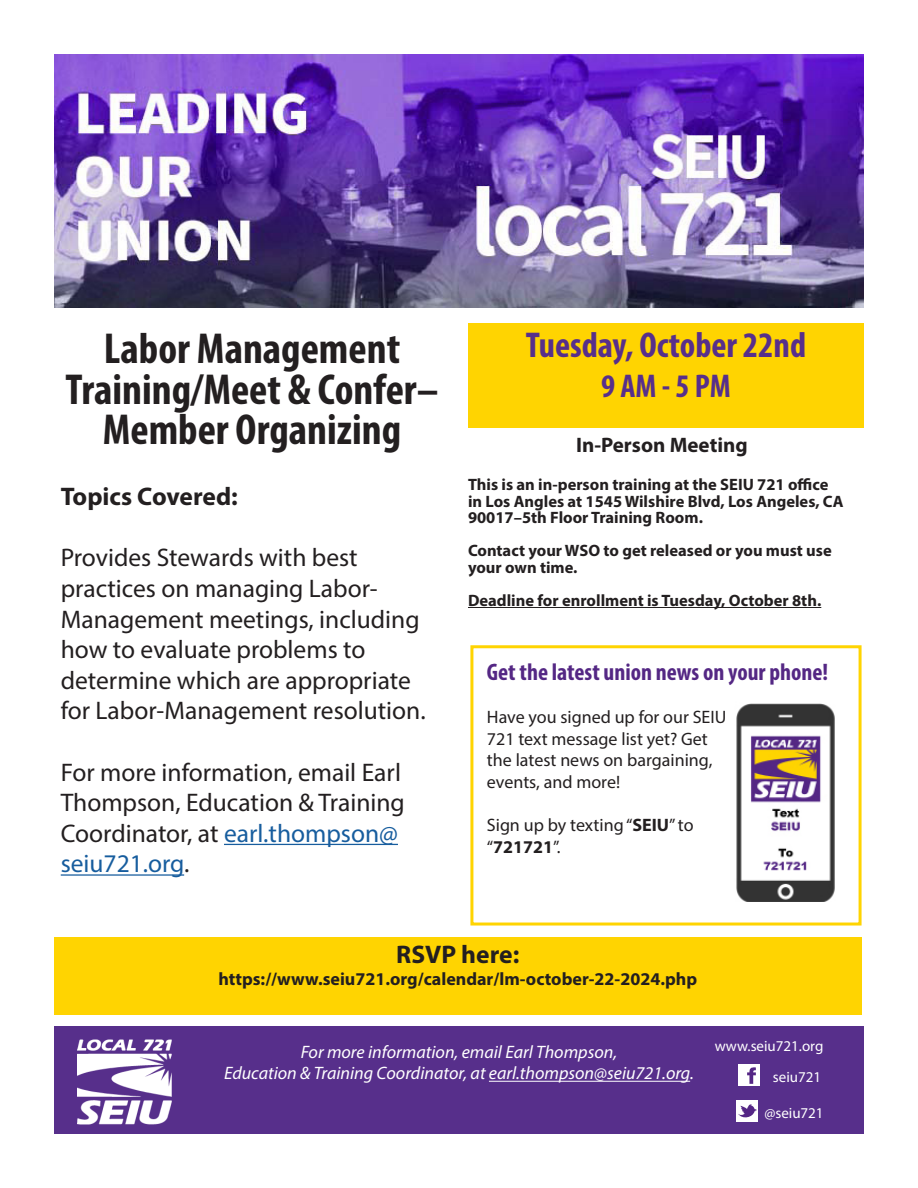
<style>
.page{position:relative;width:918px;height:1188px;background:#fff}
.page>*{position:absolute;margin:0;border:0;box-sizing:border-box;transform-origin:0 0}
.t1{font:700 condensed 43.5px/40.5px "Myriad Pro";color:#231f20;text-align:center}
.t2{font:700 condensed 36px "Myriad Pro";color:#572f8b}
.t3{font:700 condensed 33px "Myriad Pro";color:#572f8b}
.t4{font:25.5px/30.6px "Myriad Pro";color:#231f20}
.t5{font:700 25.5px "Myriad Pro";color:#231f20}
.t6{font:700 condensed 24px "Myriad Pro";color:#542784}
.t7{font:700 21px "Myriad Pro";color:#231f20}
.t8{font:18px/21.6px "Myriad Pro";color:#231f20}
.t9{font:italic 18px "Myriad Pro";color:#fff}
.t10{font:700 18px "Myriad Pro";color:#231f20}
.t11{font:700 16.5px/16.5px "Myriad Pro";color:#231f20}
.t12{font:15px "Myriad Pro";color:#fff}
.s1{color:#175d9e}
.s2{font-weight:700}
</style>
<div class="page">
<hr style="left:224px;top:844px;width:174px;height:1px;background:#175d9e">
<hr style="left:61px;top:874px;width:123px;height:2px;background:#175d9e">
<img style="left:54px;top:54px;width:810px;height:253px">
<div style="left:54px;top:1026px;width:810px;height:108px;background:#572f8b"></div>
<div style="left:738px;top:1064px;width:21px;height:22px;background:#fff"></div>
<svg style="left:747px;top:1067px;width:9px;height:17px"></svg>
<div style="left:737px;top:1100px;width:21px;height:22px;background:#fff"></div>
<svg style="left:738px;top:1104px;width:19px;height:14px"></svg>
<hr style="left:489px;top:1081px;width:201px;height:1px;background:#fff">
<img style="left:78px;top:1039px;width:93px;height:85px">
<hr style="left:468px;top:607px;width:353px;height:1px;background:#231f20">
<div style="left:468px;top:324px;width:396px;height:104px;background:#ffd401"></div>
<div style="left:470px;top:645px;width:392px;height:281px;border:3px solid #ffd401"></div>
<img style="left:736px;top:703px;width:99px;height:199px">
<div style="left:54px;top:937px;width:808px;height:78px;background:#ffd401"></div>
<p class="t1" style="left:66px;top:327px;width:374px">Labor Management<br>Training/Meet &amp; Confer–<br>Member Organizing</p>
<p class="t5" style="left:61px;top:480px;width:179px">Topics Covered:</p>
<p class="t4" style="left:61px;top:542px;width:366px">Provides Stewards with best practices on managing Labor-<br>Management meetings, including how to evaluate problems to determine which are appropriate for Labor-Management resolution.</p>
<p class="t4" style="left:61px;top:756px;width:346px">For more information, email Earl<br>Thompson, Education &amp; Training<br>Coordinator, at <span class="s1">earl.thompson@ seiu721.org</span>.</p>
<p class="t2" style="left:526px;top:323px;width:282px">Tuesday, October 22nd</p>
<p class="t3" style="left:601px;top:365px;width:131px">9 AM - 5 PM</p>
<p class="t7" style="left:576px;top:431px;width:173px">In-Person Meeting</p>
<p class="t11" style="left:468px;top:476px;width:377px">This is an in-person training at the SEIU 721 office in Los Angles at 1545 Wilshire Blvd, Los Angeles, CA<br>90017–5th Floor Training Room.</p>
<p class="t11" style="left:468px;top:542px;width:365px">Contact your WSO to get released or you must use your own time.</p>
<p class="t11" style="left:468px;top:592px;width:355px">Deadline for enrollment is Tuesday, October 8th.</p>
<p class="t6" style="left:487px;top:657px;width:343px">Get the latest union news on your phone!</p>
<p class="t8" style="left:487px;top:706px;width:241px">Have you signed up for our SEIU<br>721 text message list yet? Get the latest news on bargaining, events, and more!</p>
<p class="t8" style="left:487px;top:814px;width:208px">Sign up by texting “<span class="s2">SEIU</span>” to “<span class="s2">721721</span>”.</p>
<p class="t5" style="left:396px;top:938px;width:125px">RSVP here:</p>
<p class="t10" style="left:218px;top:967px;width:480px">https://www.seiu721.org/calendar/lm-october-22-2024.php</p>
<p class="t9" style="left:301px;top:1041px;width:318px">For more information, email Earl Thompson,</p>
<p class="t9" style="left:224px;top:1062px;width:471px">Education &amp; Training Coordinator, at earl.thompson@seiu721.org.</p>
<p class="t12" style="left:715px;top:1036px;width:110px">www.seiu721.org</p>
<p class="t12" style="left:773px;top:1068px;width:50px">seiu721</p>
<p class="t12" style="left:765px;top:1103px;width:60px">@seiu721</p>
</div>
